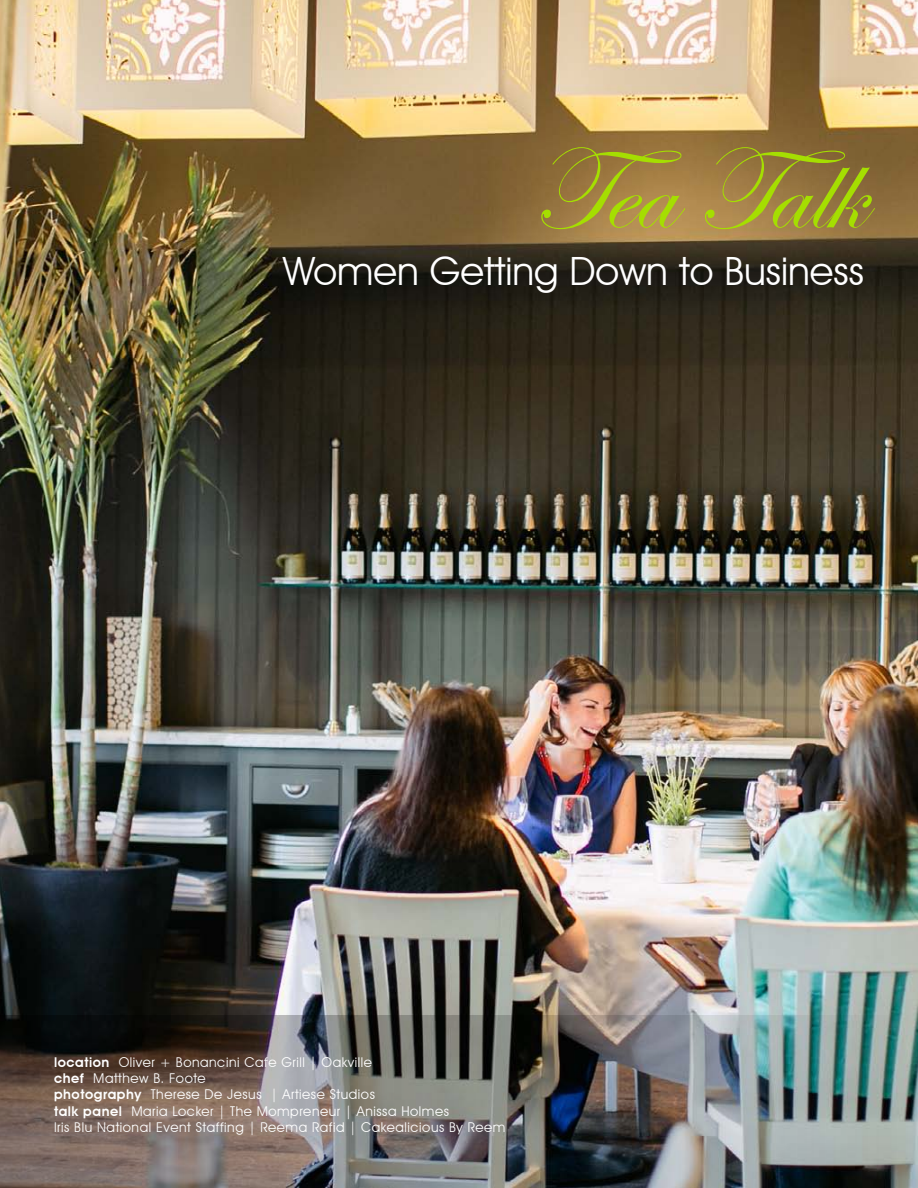
<style>
.page{position:relative;width:918px;height:1188px;background:#fff}
.page>*{position:absolute;margin:0;border:0;box-sizing:border-box;transform-origin:0 0}
.t1{font:118.5px "Edwardian Script ITC";color:#a5de01}
.t2{font:39px "Avant Garde IT Cby BT";color:#fff}
.t3{font:13.5px/16.2px "Avant Garde IT Cby BT";letter-spacing:.04em;color:#fff}
.s1{font-weight:600}
</style>
<div class="page">
<img style="left:0;top:0;width:918px;height:1016px">
<img style="left:0;top:1016px;width:918px;height:172px">
<h1 class="t1" style="left:532px;top:126px;width:333px">Tea Talk</h1>
<h2 class="t2" style="left:283px;top:248px;width:582px">Women Getting Down to Business</h2>
<p class="t3" style="left:54px;top:1054px;width:453px"><span class="s1">location</span> Oliver + Bonancini Cafe Grill | Oakville<br><span class="s1">chef</span> Matthew B. Foote<br><span class="s1">photography</span> Therese De Jesus | Artiese Studios<br><span class="s1">talk panel</span> Maria Locker | The Mompreneur | Anissa Holmes<br>Iris Blu National Event Staffing | Reema Rafid | Cakealicious By Reem</p>
</div>
